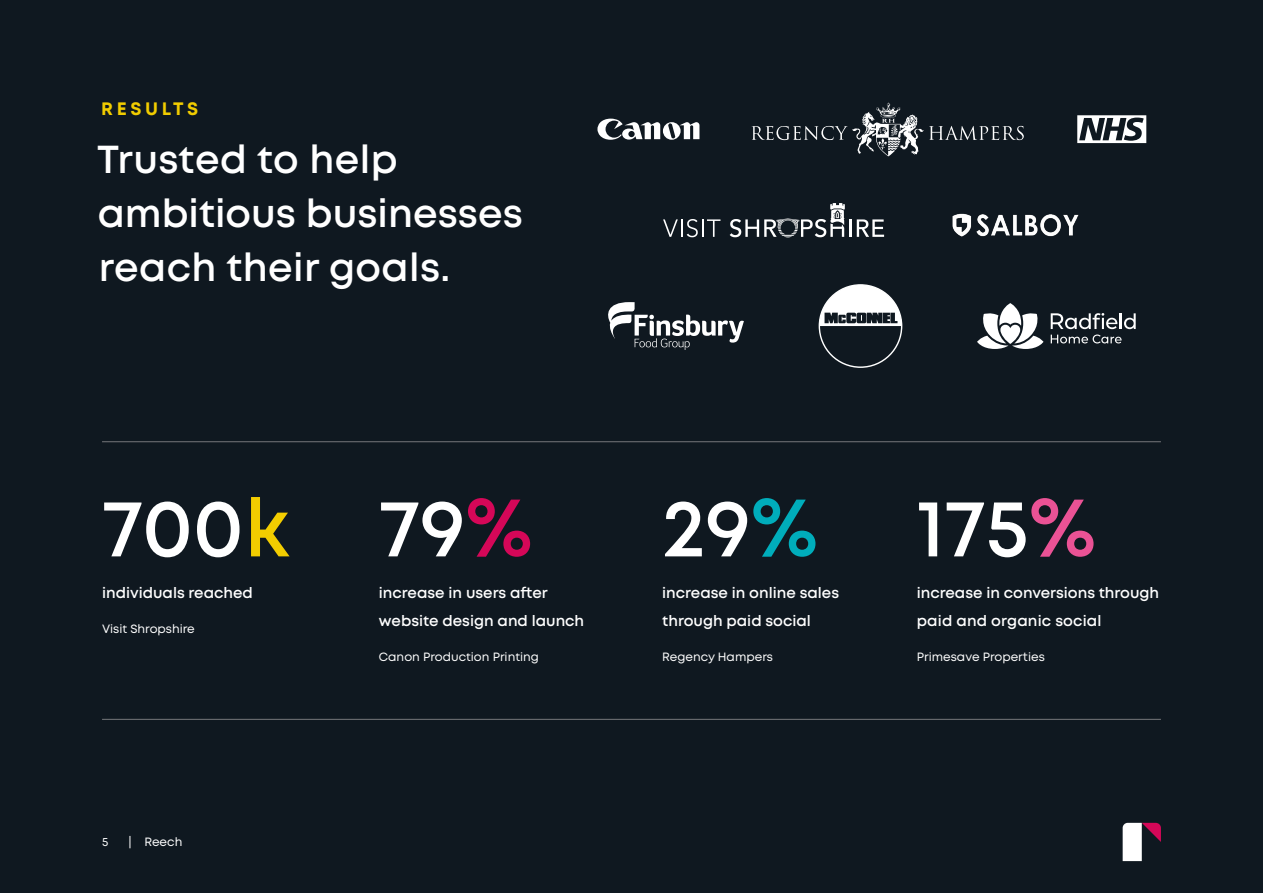
<style>
.page{position:relative;width:1263px;height:893px;background:#0f1820}
.page>*{position:absolute;margin:0;border:0;box-sizing:border-box;transform-origin:0 0}
.t1{font:600 81px "Mont";color:#fff}
.t2{font:600 39px/54px "Mont";color:#fff}
.t3{font:700 18px "Mont";letter-spacing:.2em;color:#f1cc00}
.t4{font:600 15px/28.5px "Mont";color:#fff}
.t5{font:12px "Mont";color:#fff}
.s1{color:#f3cd00}
.s2{color:#d50758}
.s3{color:#00adbb}
.s4{color:#ea5295}
</style>
<div class="page">
<svg style="left:1123px;top:823px;width:38px;height:38px"></svg>
<hr style="left:102px;top:441px;width:1059px;height:1px;background:#76777b">
<hr style="left:102px;top:719px;width:1059px;height:1px;background:#76777b">
<svg style="left:1051px;top:335px;width:70px;height:8px"></svg>
<svg style="left:1051px;top:313px;width:85px;height:16px"></svg>
<svg style="left:977px;top:303px;width:66px;height:46px"></svg>
<svg style="left:608px;top:302px;width:136px;height:48px"></svg>
<svg style="left:819px;top:285px;width:83px;height:41px"></svg>
<img style="left:952px;top:213px;width:127px;height:24px">
<svg style="left:663px;top:219px;width:57px;height:18px"></svg>
<hr style="left:849px;top:219px;width:3px;height:18px;background:#fff">
<svg style="left:857px;top:219px;width:27px;height:18px"></svg>
<svg style="left:730px;top:203px;width:115px;height:34px"></svg>
<svg style="left:1077px;top:115px;width:69px;height:28px"></svg>
<svg style="left:597px;top:119px;width:102px;height:21px"></svg>
<svg style="left:752px;top:102px;width:272px;height:54px"></svg>
<p class="t3" style="left:101px;top:97px;width:99px">RESULTS</p>
<h2 class="t2" style="left:97px;top:133px;width:427px">Trusted to help ambitious businesses reach their goals.</h2>
<h1 class="t1" style="left:102px;top:476px;width:189px">700<span class="s1">k</span></h1>
<p class="t4" style="left:102px;top:578px;width:152px">individuals reached</p>
<p class="t5" style="left:102px;top:621px;width:94px">Visit Shropshire</p>
<p class="t5" style="left:102px;top:834px;width:8px">5</p>
<p class="t5" style="left:129px;top:834px;width:55px">| Reech</p>
<h1 class="t1" style="left:379px;top:476px;width:155px">79<span class="s2">%</span></h1>
<p class="t4" style="left:379px;top:578px;width:207px">increase in users after website design and launch</p>
<p class="t5" style="left:379px;top:649px;width:162px">Canon Production Printing</p>
<h1 class="t1" style="left:662px;top:476px;width:157px">29<span class="s3">%</span></h1>
<p class="t4" style="left:662px;top:578px;width:178px">increase in online sales through paid social</p>
<p class="t5" style="left:662px;top:649px;width:112px">Regency Hampers</p>
<h1 class="t1" style="left:917px;top:476px;width:181px">175<span class="s4">%</span></h1>
<p class="t4" style="left:917px;top:578px;width:244px">increase in conversions through paid and organic social</p>
<p class="t5" style="left:917px;top:649px;width:130px">Primesave Properties</p>
</div>
